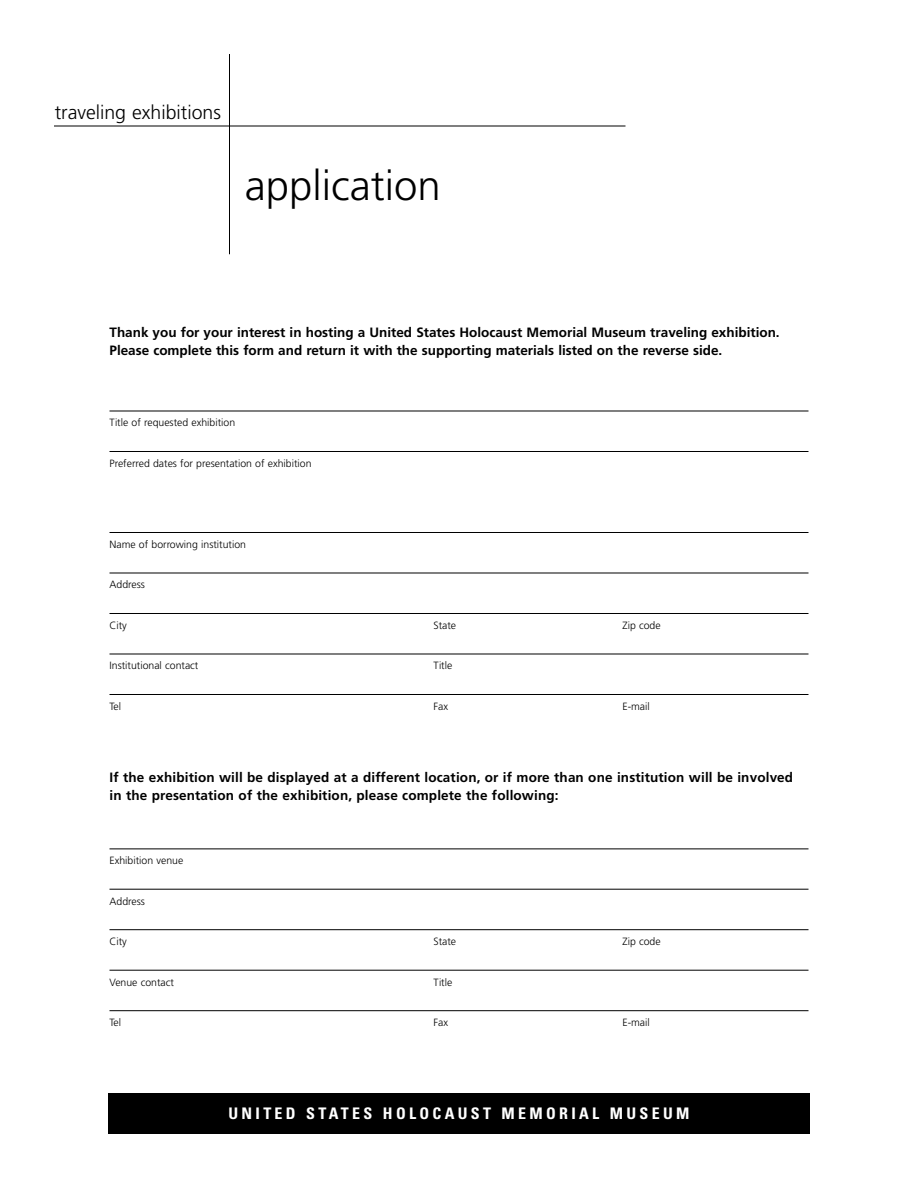
<style>
.page{position:relative;width:918px;height:1188px;background:#fff}
.page>*{position:absolute;margin:0;border:0;box-sizing:border-box;transform-origin:0 0}
.t1{font:300 42px "Frutiger LT Std";color:#000}
.t2{font:300 19.5px "Frutiger LT Std";color:#000}
.t3{font:700 condensed 15.9px "Univers";letter-spacing:.21em;color:#fff}
.t4{font:700 13.5px/18px "Frutiger LT Std";color:#000}
.t5{font:300 10.5px "Frutiger LT Std";color:#000}
</style>
<div class="page">
<hr style="left:54px;top:126px;width:572px;height:1px;background:#000">
<div style="left:108px;top:1094px;width:702px;height:40px;background:#000"></div>
<hr style="left:110px;top:411px;width:698px;height:1px;background:#000">
<hr style="left:110px;top:451px;width:698px;height:1px;background:#000">
<hr style="left:110px;top:532px;width:698px;height:1px;background:#000">
<hr style="left:110px;top:573px;width:698px;height:1px;background:#000">
<hr style="left:110px;top:613px;width:698px;height:1px;background:#000">
<hr style="left:110px;top:654px;width:698px;height:1px;background:#000">
<hr style="left:110px;top:694px;width:698px;height:1px;background:#000">
<hr style="left:110px;top:849px;width:698px;height:1px;background:#000">
<hr style="left:110px;top:889px;width:698px;height:1px;background:#000">
<hr style="left:110px;top:929px;width:698px;height:1px;background:#000">
<hr style="left:110px;top:970px;width:698px;height:1px;background:#000">
<hr style="left:110px;top:1010px;width:698px;height:1px;background:#000">
<hr style="left:229px;top:54px;width:1px;height:200px;background:#000">
<h2 class="t2" style="left:55px;top:104px;width:168px">traveling exhibitions</h2>
<h1 class="t1" style="left:245px;top:168px;width:197px">application</h1>
<p class="t4" style="left:110px;top:324px;width:672px">Thank you for your interest in hosting a United States Holocaust Memorial Museum traveling exhibition.<br>Please complete this form and return it with the supporting materials listed on the reverse side.</p>
<p class="t5" style="left:110px;top:418px;width:127px">Title of requested exhibition</p>
<p class="t5" style="left:110px;top:459px;width:204px">Preferred dates for presentation of exhibition</p>
<p class="t5" style="left:110px;top:540px;width:138px">Name of borrowing institution</p>
<p class="t5" style="left:110px;top:580px;width:37px">Address</p>
<p class="t5" style="left:110px;top:621px;width:19px">City</p>
<p class="t5" style="left:434px;top:621px;width:24px">State</p>
<p class="t5" style="left:623px;top:621px;width:40px">Zip code</p>
<p class="t5" style="left:110px;top:661px;width:90px">Institutional contact</p>
<p class="t5" style="left:434px;top:661px;width:20px">Title</p>
<p class="t5" style="left:110px;top:702px;width:13px">Tel</p>
<p class="t5" style="left:434px;top:702px;width:16px">Fax</p>
<p class="t5" style="left:623px;top:702px;width:29px">E-mail</p>
<p class="t4" style="left:109px;top:770px;width:685px">If the exhibition will be displayed at a different location, or if more than one institution will be involved in the presentation of the exhibition, please complete the following:</p>
<p class="t5" style="left:110px;top:856px;width:75px">Exhibition venue</p>
<p class="t5" style="left:110px;top:897px;width:37px">Address</p>
<p class="t5" style="left:110px;top:937px;width:19px">City</p>
<p class="t5" style="left:434px;top:937px;width:24px">State</p>
<p class="t5" style="left:623px;top:937px;width:40px">Zip code</p>
<p class="t5" style="left:110px;top:978px;width:66px">Venue contact</p>
<p class="t5" style="left:433px;top:978px;width:20px">Title</p>
<p class="t5" style="left:110px;top:1018px;width:13px">Tel</p>
<p class="t5" style="left:433px;top:1018px;width:16px">Fax</p>
<p class="t5" style="left:622px;top:1018px;width:29px">E-mail</p>
<p class="t3" style="left:229px;top:1108px;width:462px">UNITED STATES HOLOCAUST MEMORIAL MUSEUM</p>
</div>
